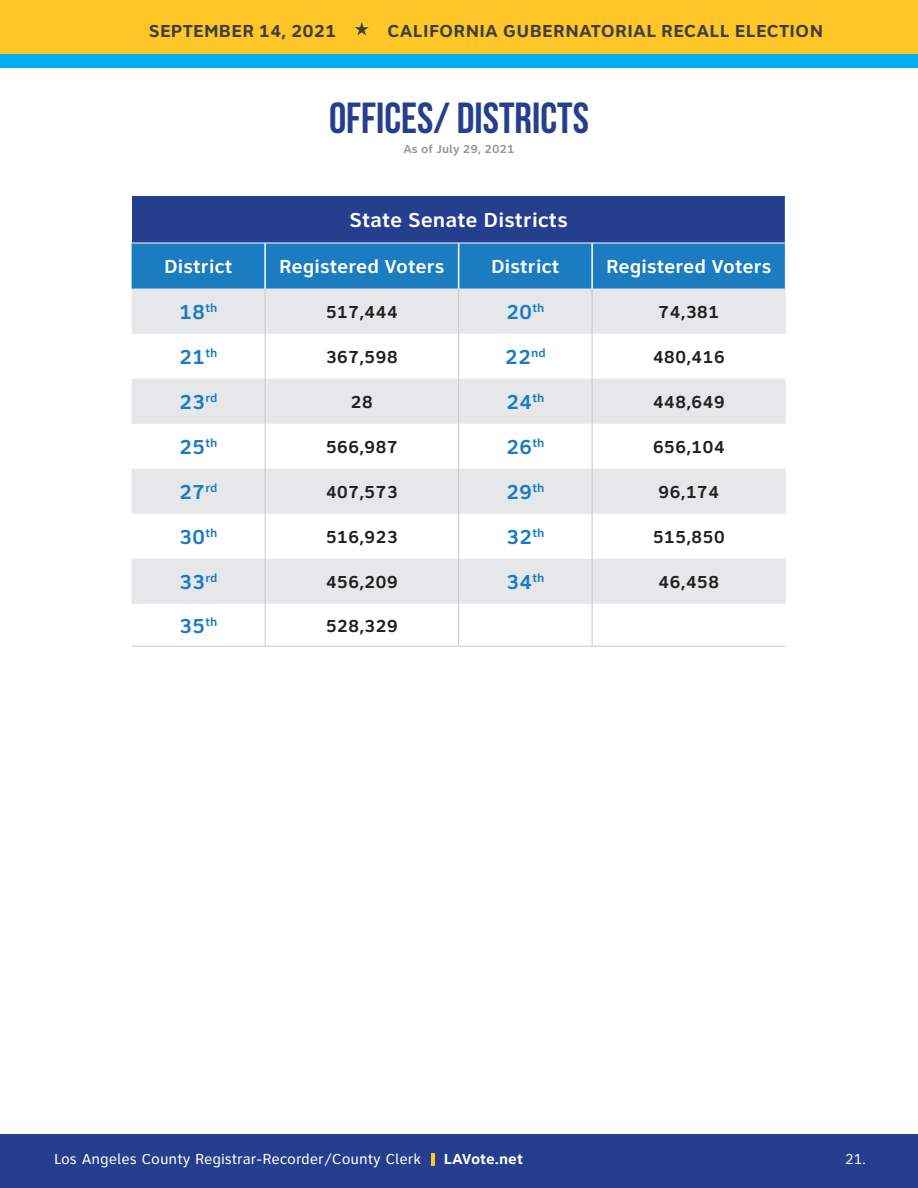
<style>
.page{position:relative;width:918px;height:1188px;background:#fff}
.page>*{position:absolute;margin:0;border:0;box-sizing:border-box;transform-origin:0 0}
.t1{font:43.5px "Bebas Neue";color:#253f8e}
.t2{font:700 21px "Clearview ADA";color:#1c7cc1}
.t3{font:700 21px "Clearview ADA";color:#fff}
.t4{font:700 19.5px "Clearview ADA";color:#fff}
.t5{font:700 18px "Clearview ADA";color:#231f20}
.t6{font:700 18px "Clearview Text";letter-spacing:.015em;color:#3e3e3f}
.t7{font:15px "Clearview Text";color:#fff}
.t8{font:700 15px "Clearview Text";color:#fff}
.t9{font:15px "Clearview ADA";color:#fff}
.t10{font:700 12px "Clearview ADA";color:#939598}
</style>
<div class="page">
<div style="left:0;top:1134px;width:918px;height:54px;background:#253f8e"></div>
<div style="left:0;top:0;width:918px;height:54px;background:#fec627"></div>
<div style="left:0;top:54px;width:918px;height:14px;background:#00aeef"></div>
<svg style="left:355px;top:22px;width:14px;height:13px"></svg>
<svg style="left:431px;top:1153px;width:3px;height:13px"></svg>
<div style="left:132px;top:196px;width:654px;height:47px;background:#253f8e"></div>
<div style="left:132px;top:244px;width:653px;height:45px;background:#1c7cc1"></div>
<svg style="left:132px;top:289px;width:654px;height:315px;fill:#e6e7e9"></svg>
<hr style="left:785px;top:196px;width:1px;height:47px;background:#fff">
<hr style="left:264px;top:243px;width:2px;height:46px;background:#fff">
<hr style="left:458px;top:243px;width:1px;height:46px;background:#fff">
<hr style="left:591px;top:243px;width:2px;height:46px;background:#fff">
<hr style="left:265px;top:289px;width:1px;height:45px;background:#c7c8ca">
<hr style="left:265px;top:334px;width:1px;height:45px;background:#c7c8ca">
<hr style="left:265px;top:379px;width:1px;height:45px;background:#c7c8ca">
<hr style="left:265px;top:424px;width:1px;height:45px;background:#c7c8ca">
<hr style="left:265px;top:469px;width:1px;height:45px;background:#c7c8ca">
<hr style="left:265px;top:514px;width:1px;height:45px;background:#c7c8ca">
<hr style="left:265px;top:559px;width:1px;height:45px;background:#c7c8ca">
<hr style="left:265px;top:604px;width:1px;height:42px;background:#c7c8ca">
<hr style="left:458px;top:289px;width:1px;height:45px;background:#c7c8ca">
<hr style="left:592px;top:289px;width:1px;height:45px;background:#c7c8ca">
<hr style="left:458px;top:334px;width:1px;height:45px;background:#c7c8ca">
<hr style="left:592px;top:334px;width:1px;height:45px;background:#c7c8ca">
<hr style="left:458px;top:379px;width:1px;height:45px;background:#c7c8ca">
<hr style="left:592px;top:379px;width:1px;height:45px;background:#c7c8ca">
<hr style="left:458px;top:424px;width:1px;height:45px;background:#c7c8ca">
<hr style="left:592px;top:424px;width:1px;height:45px;background:#c7c8ca">
<hr style="left:458px;top:469px;width:1px;height:45px;background:#c7c8ca">
<hr style="left:592px;top:469px;width:1px;height:45px;background:#c7c8ca">
<hr style="left:458px;top:514px;width:1px;height:45px;background:#c7c8ca">
<hr style="left:592px;top:514px;width:1px;height:45px;background:#c7c8ca">
<hr style="left:458px;top:559px;width:1px;height:45px;background:#c7c8ca">
<hr style="left:592px;top:559px;width:1px;height:45px;background:#c7c8ca">
<hr style="left:458px;top:604px;width:1px;height:42px;background:#c7c8ca">
<hr style="left:592px;top:604px;width:1px;height:42px;background:#c7c8ca">
<hr style="left:132px;top:646px;width:133px;height:1px;background:#c7c8ca">
<hr style="left:265px;top:646px;width:194px;height:1px;background:#c7c8ca">
<hr style="left:459px;top:646px;width:133px;height:1px;background:#c7c8ca">
<hr style="left:592px;top:646px;width:194px;height:1px;background:#c7c8ca">
<p class="t6" style="left:149px;top:20px;width:189px">SEPTEMBER 14, 2021</p>
<p class="t6" style="left:387px;top:20px;width:437px">CALIFORNIA GUBERNATORIAL RECALL ELECTION</p>
<p class="t1" style="left:329px;top:94px;width:261px">OFFICES/ DISTRICTS</p>
<p class="t10" style="left:403px;top:141px;width:113px">As of July 29, 2021</p>
<p class="t3" style="left:349px;top:206px;width:220px">State Senate Districts</p>
<p class="t4" style="left:164px;top:254px;width:70px">District</p>
<p class="t4" style="left:279px;top:254px;width:167px">Registered Voters</p>
<p class="t4" style="left:491px;top:254px;width:70px">District</p>
<p class="t4" style="left:606px;top:254px;width:167px">Registered Voters</p>
<p class="t2" style="left:179px;top:298px;width:40px">18<sup>th</sup></p>
<p class="t5" style="left:326px;top:300px;width:74px">517,444</p>
<p class="t2" style="left:506px;top:298px;width:40px">20<sup>th</sup></p>
<p class="t5" style="left:658px;top:300px;width:63px">74,381</p>
<p class="t2" style="left:179px;top:343px;width:40px">21<sup>th</sup></p>
<p class="t5" style="left:326px;top:345px;width:74px">367,598</p>
<p class="t2" style="left:505px;top:343px;width:42px">22<sup>nd</sup></p>
<p class="t5" style="left:653px;top:345px;width:74px">480,416</p>
<p class="t2" style="left:179px;top:388px;width:40px">23<sup>rd</sup></p>
<p class="t5" style="left:351px;top:390px;width:24px">28</p>
<p class="t2" style="left:506px;top:388px;width:40px">24<sup>th</sup></p>
<p class="t5" style="left:653px;top:390px;width:74px">448,649</p>
<p class="t2" style="left:179px;top:433px;width:40px">25<sup>th</sup></p>
<p class="t5" style="left:326px;top:435px;width:74px">566,987</p>
<p class="t2" style="left:506px;top:433px;width:40px">26<sup>th</sup></p>
<p class="t5" style="left:653px;top:435px;width:74px">656,104</p>
<p class="t2" style="left:179px;top:478px;width:40px">27<sup>rd</sup></p>
<p class="t5" style="left:326px;top:480px;width:74px">407,573</p>
<p class="t2" style="left:506px;top:478px;width:40px">29<sup>th</sup></p>
<p class="t5" style="left:658px;top:480px;width:63px">96,174</p>
<p class="t2" style="left:179px;top:523px;width:40px">30<sup>th</sup></p>
<p class="t5" style="left:326px;top:525px;width:74px">516,923</p>
<p class="t2" style="left:506px;top:523px;width:40px">32<sup>th</sup></p>
<p class="t5" style="left:653px;top:525px;width:74px">515,850</p>
<p class="t2" style="left:179px;top:568px;width:40px">33<sup>rd</sup></p>
<p class="t5" style="left:326px;top:570px;width:74px">456,209</p>
<p class="t2" style="left:506px;top:568px;width:40px">34<sup>th</sup></p>
<p class="t5" style="left:658px;top:570px;width:63px">46,458</p>
<p class="t2" style="left:179px;top:612px;width:40px">35<sup>th</sup></p>
<p class="t5" style="left:326px;top:614px;width:74px">528,329</p>
<p class="t7" style="left:54px;top:1151px;width:369px">Los Angeles County Registrar-Recorder/County Clerk</p>
<p class="t8" style="left:444px;top:1151px;width:81px">LAVote.net</p>
<p class="t9" style="left:845px;top:1150px;width:22px">21.</p>
</div>
